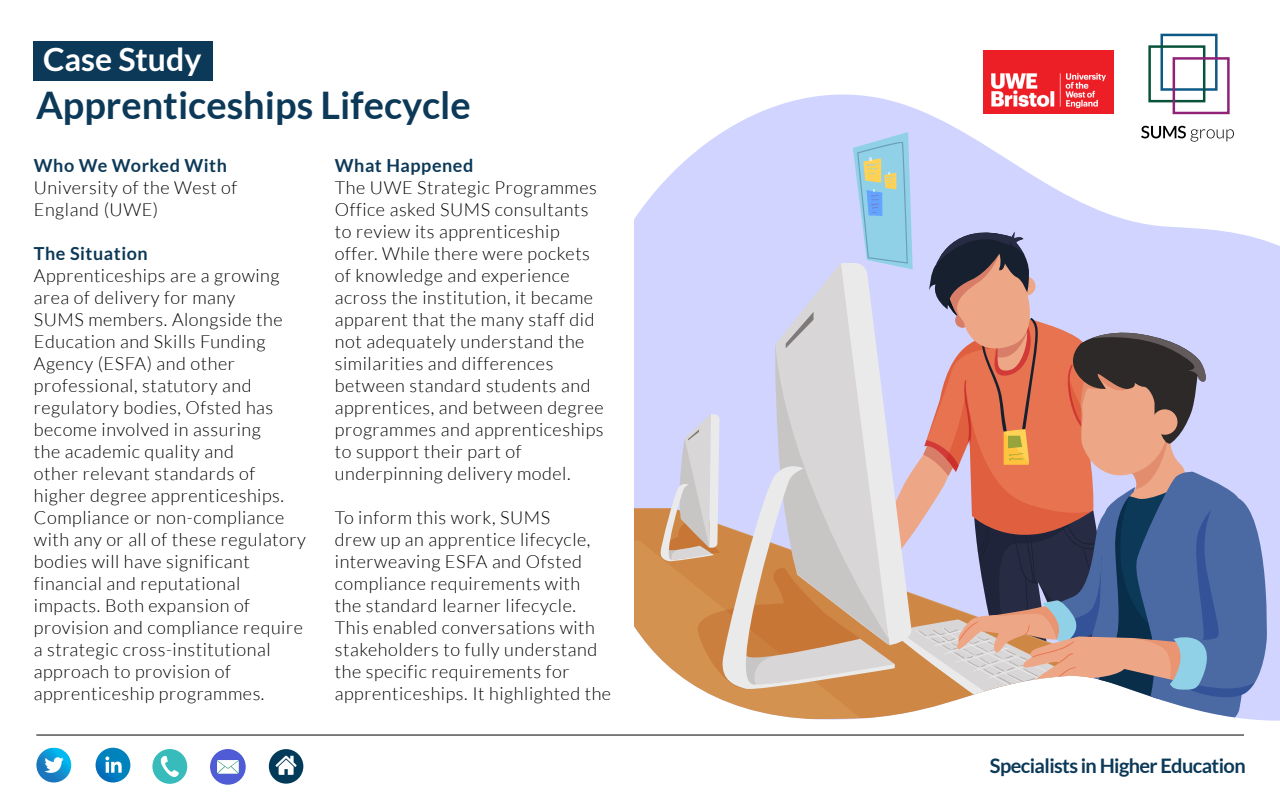
<style>
.page{position:relative;width:1280px;height:800px;background:#fff}
.page>*{position:absolute;margin:0;border:0;box-sizing:border-box;transform-origin:0 0}
.t1{font:700 38px "Lato";color:#0c3958}
.t2{font:700 32px "Lato";color:#fff}
.t3{font:700 20px "Lato";letter-spacing:-.03em;color:#0c3958}
.t4{font:300 18px/22px "Lato";letter-spacing:.03em;color:#000}
.t5{font:700 18px "Lato";letter-spacing:.03em;color:#0c3958}
</style>
<div class="page">
<svg style="left:634px;top:95px;width:646px;height:626px;fill:#d0d4ff"></svg>
<svg style="left:634px;top:508px;width:26px;height:213px"></svg>
<hr style="left:36px;top:735px;width:1208px;height:1px;background:#000">
<div style="left:1161px;top:34px;width:57px;height:57px;border:2px solid #0d5986"></div>
<div style="left:1148px;top:45px;width:57px;height:57px;border:2px solid #08523a"></div>
<div style="left:1173px;top:57px;width:57px;height:57px;border:2px solid #902278"></div>
<svg style="left:660px;top:112px;width:611px;height:609px;background:#c3b6c2"></svg>
<div style="left:34px;top:41px;width:179px;height:39px;background:#0c3958"></div>
<svg style="left:36px;top:748px;width:35px;height:35px"></svg>
<svg style="left:96px;top:748px;width:34px;height:35px"></svg>
<svg style="left:105px;top:756px;width:17px;height:17px"></svg>
<div style="left:152px;top:749px;width:35px;height:35px;background:#38bcbb;border-radius:50%"></div>
<svg style="left:161px;top:756px;width:18px;height:21px"></svg>
<div style="left:210px;top:749px;width:36px;height:36px;background:#4f5cd6;border-radius:50%"></div>
<svg style="left:217px;top:760px;width:22px;height:14px"></svg>
<div style="left:269px;top:749px;width:34px;height:35px;background:#023b5a;border-radius:50%"></div>
<svg style="left:276px;top:756px;width:21px;height:19px"></svg>
<img style="left:983px;top:50px;width:130px;height:64px">
<p class="t2" style="left:43px;top:41px;width:160px">Case Study</p>
<p class="t1" style="left:36px;top:83px;width:436px">Apprenticeships Lifecycle</p>
<p class="t5" style="left:34px;top:156px;width:195px">Who We Worked With</p>
<p class="t4" style="left:34px;top:177px;width:205px">University of the West of<br>England (UWE)</p>
<p class="t5" style="left:34px;top:244px;width:115px">The Situation</p>
<p class="t4" style="left:34px;top:265px;width:274px">Apprenticeships are a growing area of delivery for many<br>SUMS members. Alongside the<br>Education and Skills Funding<br>Agency (ESFA) and other professional, statutory and regulatory bodies, Ofsted has become involved in assuring<br>the academic quality and<br>other relevant standards of higher degree apprenticeships.<br>Compliance or non-compliance with any or all of these regulatory bodies will have significant financial and reputational impacts. Both expansion of provision and compliance require a strategic cross-institutional approach to provision of apprenticeship programmes.</p>
<p class="t5" style="left:335px;top:156px;width:140px">What Happened</p>
<p class="t4" style="left:335px;top:177px;width:270px">The UWE Strategic Programmes<br>Office asked SUMS consultants to review its apprenticeship offer. While there were pockets of knowledge and experience across the institution, it became apparent that the many staff did not adequately understand the similarities and differences between standard students and apprentices, and between degree programmes and apprenticeships to support their part of underpinning delivery model.</p>
<p class="t4" style="left:335px;top:507px;width:278px">To inform this work, SUMS<br>drew up an apprentice lifecycle, interweaving ESFA and Ofsted compliance requirements with the standard learner lifecycle.<br>This enabled conversations with stakeholders to fully understand the specific requirements for apprenticeships. It highlighted the</p>
<p class="t3" style="left:990px;top:754px;width:257px">Specialists in Higher Education</p>
</div>
